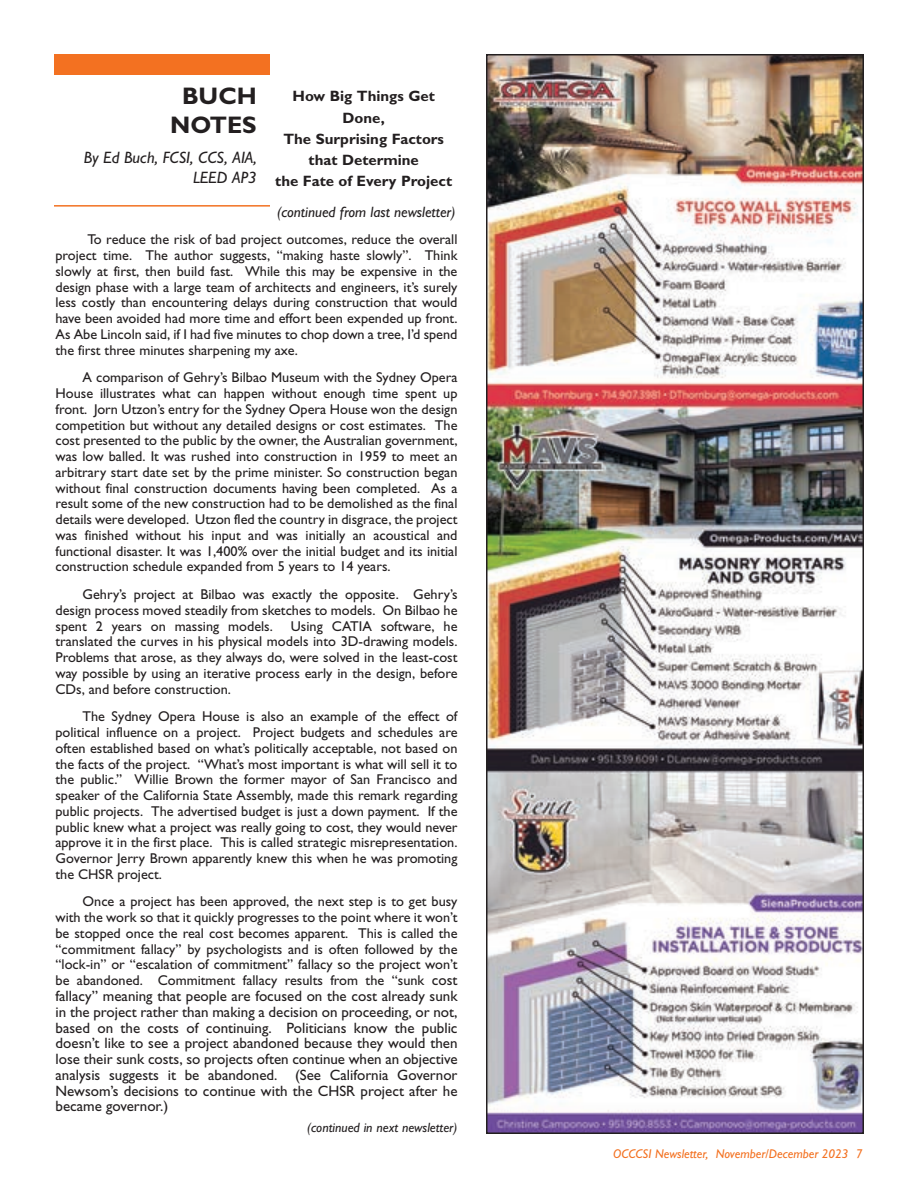
<style>
.page{position:relative;width:918px;height:1188px;background:#fff}
.page>*{position:absolute;margin:0;border:0;box-sizing:border-box;transform-origin:0 0}
.t1{font:700 24px/28.8px "Gill Sans";color:#231f20;text-align:center}
.t2{font:italic 16.5px/19.8px "Gill Sans";color:#231f20;text-align:right}
.t3{font:15px/15.8px "Gill Sans";color:#231f20;text-align:justify}
.t4{font:700 15px/21px "Gill Sans";color:#231f20;text-align:center}
.t5{font:italic 15px "Gill Sans";color:#231f20}
.t6{font:14.25px/15.8px "Gill Sans";color:#231f20;text-align:justify}
.t7{font:italic 13.5px "Gill Sans";color:#231f20}
.t8{font:italic 12.75px "Gill Sans";color:#f37121}
.s1{font-size:15px}
</style>
<div class="page">
<img style="left:489px;top:57px;width:372px;height:1074px">
<div style="left:486px;top:54px;width:378px;height:1080px;border:2px solid #231f20"></div>
<div style="left:54px;top:54px;width:216px;height:21px;background:#f37121"></div>
<hr style="left:54px;top:205px;width:216px;height:2px;background:#f37121">
<h1 class="t1" style="left:170px;top:81px;width:88px">BUCH<br>NOTES</h1>
<p class="t2" style="left:84px;top:147px;width:174px">By Ed Buch, FCSI, CCS, AIA,<br>LEED AP3</p>
<p class="t4" style="left:293px;top:85px;width:144px;line-height:22.5px">How Big Things Get<br>Done,</p>
<p class="t4" style="left:275px;top:129px;width:178px">The Surprising Factors that Determine<br>the Fate of Every Project</p>
<p class="t5" style="left:277px;top:203px;width:180px">(continued from last newsletter)</p>
<p class="t6" style="left:56px;top:232px;width:404px;text-indent:32px">To reduce the risk of bad project outcomes, reduce the overall project time. The author suggests, “making haste slowly”. Think slowly at first, then build fast. While this may be expensive in the design phase with a large team of architects and engineers, it’s surely less costly than encountering delays during construction that would have been avoided had more time and effort been expended up front.<br>As Abe Lincoln said, if I had five minutes to chop down a tree, I’d spend the first three minutes sharpening my axe.</p>
<p class="t6" style="left:56px;top:370px;width:404px;text-indent:27px">A comparison of Gehry’s Bilbao Museum with the Sydney Opera House illustrates what can happen without enough time spent up front. Jorn Utzon’s entry for the Sydney Opera House won the design competition but without any detailed designs or cost estimates. The cost presented to the public by the owner, the Australian government, was low balled. It was rushed into construction in 1959 to meet an arbitrary start date set by the prime minister. So construction began without final construction documents having been completed. As a result some of the new construction had to be demolished as the final details were developed. Utzon fled the country in disgrace, the project was finished without his input and was initially an acoustical and functional disaster. It was 1,400% over the initial budget and its initial construction schedule expanded from 5 years to 14 years.</p>
<p class="t6" style="left:56px;top:586px;width:404px;text-indent:27px">Gehry’s project at Bilbao was exactly the opposite. Gehry’s design process moved steadily from sketches to models. On Bilbao he spent 2 years on massing models.</p>
<p class="t6" style="left:56px;top:618px;width:404px;text-indent:235px">Using CATIA software, he translated the curves in his physical models into 3D-drawing models.<br>Problems that arose, as they always do, were solved in the least-cost way possible by using an iterative process early in the design, before CDs, and before construction.</p>
<p class="t6" style="left:56px;top:708px;width:404px;text-indent:27px">The Sydney Opera House is also an example of the effect of political influence on a project. Project budgets and schedules are often established based on what’s politically acceptable, not based on the facts of the project. “What’s most important is what will sell it to the public.” Willie Brown the former mayor of San Francisco and speaker of the California State Assembly, made this remark regarding public projects. The advertised budget is just a down payment. If the public knew what a project was really going to cost, they would never approve it in the first place. This is called strategic misrepresentation.<br>Governor Jerry Brown apparently knew this when he was promoting the CHSR project.</p>
<p class="t6" style="left:56px;top:894px;width:404px;text-indent:27px">Once a project has been approved, the next step is to get busy with the work so that it quickly progresses to the point where it won’t be stopped once the real cost becomes apparent. This is called the “commitment fallacy” by psychologists and is often followed by the “lock-in” or “escalation of commitment” fallacy so the project won’t be abandoned. Commitment fallacy results from the “sunk <span class="s1">cost</span></p>
<p class="t3" style="left:56px;top:988px;width:404px">fallacy” meaning that people are focused on the cost already sunk in the project rather than making a decision on proceeding, or not, based on the costs of continuing. Politicians know the public doesn’t like to see a project abandoned because they would then lose their sunk costs, so projects often continue when an objective analysis suggests it be abandoned. (See California Governor Newsom’s decisions to continue with the CHSR project after he became governor.)</p>
<p class="t7" style="left:307px;top:1120px;width:152px">(continued in next newsletter)</p>
<p class="t8" style="left:613px;top:1146px;width:251px">OCCCSI Newsletter, November/December 2023 7</p>
</div>
